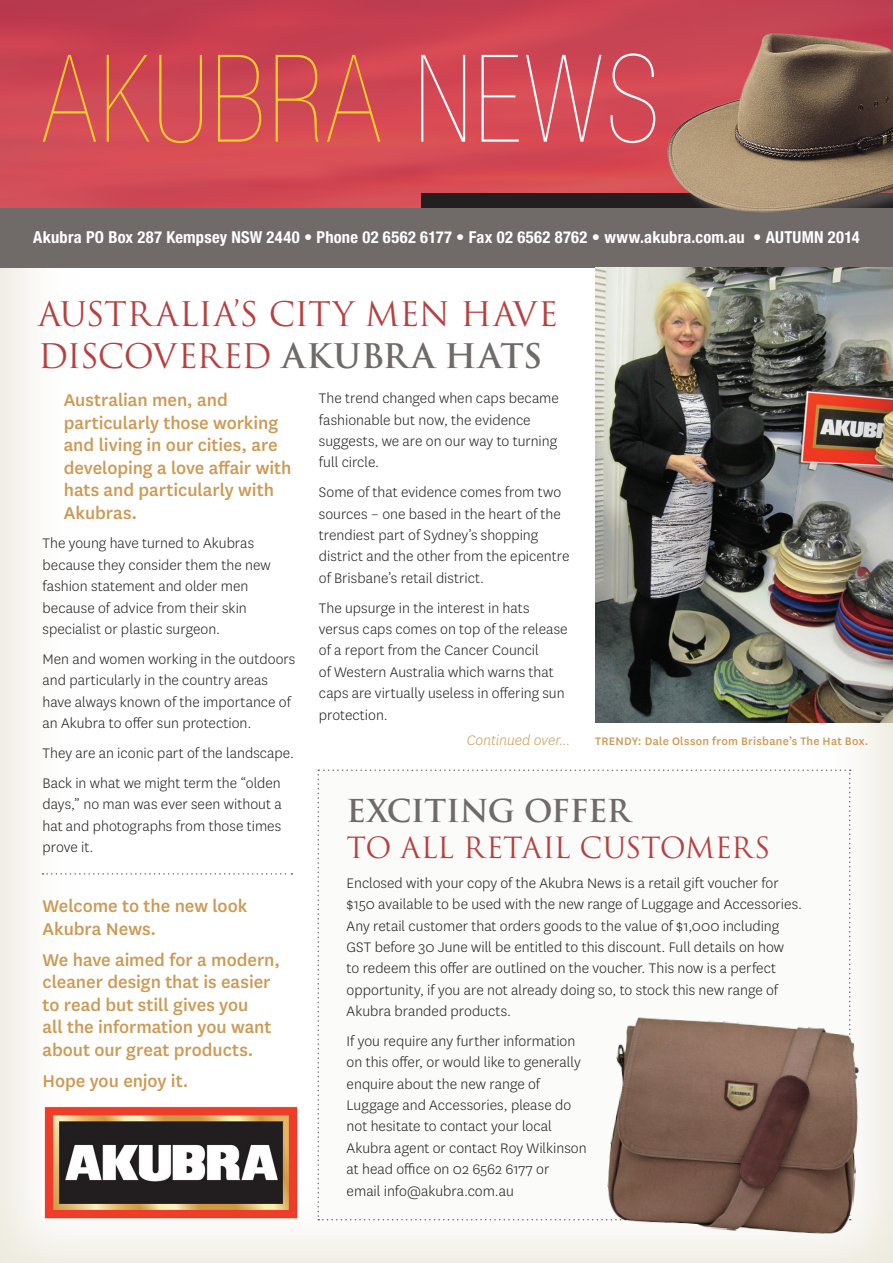
<style>
.page{position:relative;width:893px;height:1263px;background:#fff}
.page>*{position:absolute;margin:0;border:0;box-sizing:border-box;transform-origin:0 0}
.t1{font:900 condensed 121.5px "Helvetica Neue";letter-spacing:.035em;color:#fad02c;scale:.92 1}
.Head1{font:33px/42px "Trajan";letter-spacing:-.02em;color:#b64142}
.Head1-2{font:700 30.75px "Trajan";letter-spacing:-.02em;color:#706a69}
.Head1-3{font:28.5px "Trajan";letter-spacing:-.015em;color:#b64142}
.FrontPageIntro{font:500 19.8px/22.5px "National";letter-spacing:-.005em;color:#cb9a56}
.t2{font:700 condensed 16.5px "Helvetica Neue";letter-spacing:.015em;color:#fff}
.TextFrontPage{font:300 16.2px/21.3px "National";color:#231f20}
.TextFrontPage-2{font:italic 300 16.2px "National";letter-spacing:-.005em;color:#cb9a56}
.t3{font:500 12.75px "National";letter-spacing:.02em;color:#cb9a56}
.s1{color:#fff}
.s2{font-weight:700;color:#706a69}
</style>
<div class="page">
<img style="left:0;top:0;width:893px;height:208px">
<div style="left:0;top:208px;width:893px;height:60px;background:#706a69"></div>
<div style="left:421px;top:193px;width:472px;height:15px;background:#231f20"></div>
<img style="left:668px;top:34px;width:225px;height:178px">
<svg style="left:317px;top:769px;width:534px;height:451px"></svg>
<img style="left:605px;top:1014px;width:261px;height:225px">
<img style="left:43px;top:1105px;width:256px;height:114px">
<img style="left:595px;top:268px;width:298px;height:455px">
<svg style="left:43px;top:873px;width:249px;height:2px"></svg>
<p class="t1" style="left:43px;top:32px;width:671px">AKUBRA <span class="s1">NEWS</span></p>
<p class="t2" style="left:33px;top:227px;width:828px">Akubra PO Box 287 Kempsey NSW 2440 • Phone 02 6562 6177 • Fax 02 6562 8762 • www.akubra.com.au • AUTUMN 2014</p>
<p class="Head1" style="left:38px;top:293px;width:522px">AUSTRALIA’S CITY MEN HAVE<br>DISCOVERED <span class="s2">AKUBRA HATS</span></p>
<p class="FrontPageIntro" style="left:64px;top:388px;width:229px">Australian men, and particularly those working and living in our cities, are developing a love affair with hats and particularly with<br>Akubras.</p>
<p class="TextFrontPage" style="left:43px;top:532px;width:230px">The young have turned to Akubras because they consider them the new fashion statement and older men because of advice from their skin specialist or plastic surgeon.</p>
<p class="TextFrontPage" style="left:43px;top:648px;width:254px">Men and women working in the outdoors and particularly in the country areas have always known of the importance of an Akubra to offer sun protection.</p>
<p class="TextFrontPage" style="left:43px;top:742px;width:253px">They are an iconic part of the landscape.</p>
<p class="TextFrontPage" style="left:43px;top:772px;width:241px;text-align:justify">Back in what we might term the “olden days,” no man was ever seen without a hat and photographs from those times prove it.</p>
<p class="FrontPageIntro" style="left:43px;top:894px;width:206px">Welcome to the new look<br>Akubra News.</p>
<p class="FrontPageIntro" style="left:43px;top:947px;width:239px">We have aimed for a modern, cleaner design that is easier to read but still gives you<br>all the information you want about our great products.</p>
<p class="FrontPageIntro" style="left:43px;top:1068px;width:148px">Hope you enjoy it.</p>
<p class="TextFrontPage" style="left:319px;top:387px;width:242px">The trend changed when caps became fashionable but now, the evidence suggests, we are on our way to turning full circle.</p>
<p class="TextFrontPage" style="left:319px;top:481px;width:252px">Some of that evidence comes from two sources – one based in the heart of the trendiest part of Sydney’s shopping district and the other from the epicentre of Brisbane’s retail district.</p>
<p class="TextFrontPage" style="left:319px;top:597px;width:250px">The upsurge in the interest in hats versus caps comes on top of the release of a report from the Cancer Council<br>of Western Australia which warns that caps are virtually useless in offering sun protection.</p>
<p class="TextFrontPage-2" style="left:467px;top:730px;width:105px">Continued over...</p>
<p class="t3" style="left:595px;top:732px;width:275px">TRENDY: Dale Olsson from Brisbane’s The Hat Box.</p>
<p class="Head1-2" style="left:347px;top:791px;width:285px">EXCITING OFFER</p>
<p class="Head1-3" style="left:347px;top:830px;width:425px">TO ALL RETAIL CUSTOMERS</p>
<p class="TextFrontPage" style="left:347px;top:872px;width:457px">Enclosed with your copy of the Akubra News is a retail gift voucher for $150 available to be used with the new range of Luggage and Accessories.<br>Any retail customer that orders goods to the value of $1,000 including GST before 30 June will be entitled to this discount. Full details on how<br>to redeem this offer are outlined on the voucher. This now is a perfect opportunity, if you are not already doing so, to stock this new range of Akubra branded products.</p>
<p class="TextFrontPage" style="left:347px;top:1030px;width:241px">If you require any further information on this offer, or would like to generally enquire about the new range of Luggage and Accessories, please do not hesitate to contact your local Akubra agent or contact Roy Wilkinson at head office on 02 6562 6177 or email info@akubra.com.au</p>
</div>
